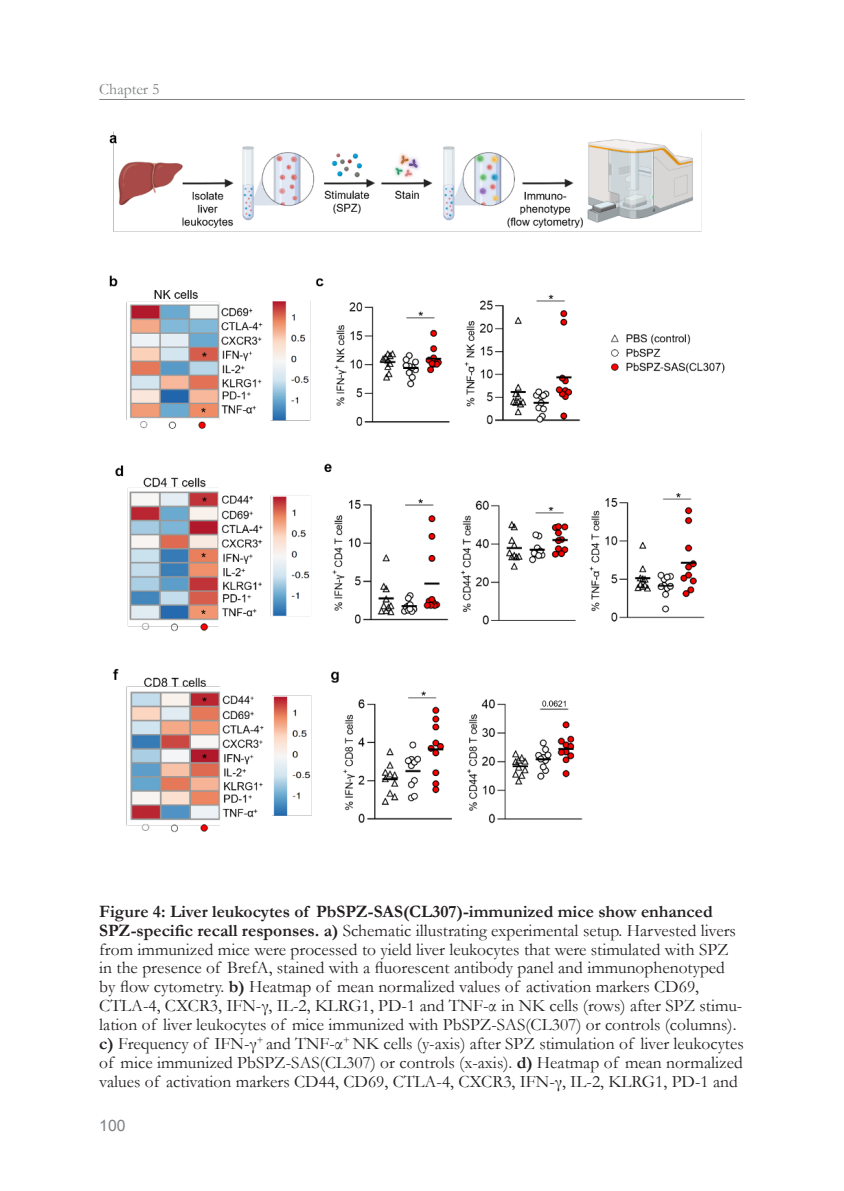
<style>
.page{position:relative;width:844px;height:1191px;background:#fff}
.page>*{position:absolute;margin:0;border:0;box-sizing:border-box;transform-origin:0 0}
.t1{font:17.5px/18.9px "Garamond";color:#231f20}
.t2{font:15.75px "Garamond";color:#7e8083}
.t3{font:15.75px "Arial";color:#7e8083}
.s1{font-weight:700}
</style>
<div class="page">
<hr style="left:99px;top:99px;width:645px;height:1px;background:#7e8083">
<img style="left:109px;top:131px;width:616px;height:702px">
<p class="t2" style="left:99px;top:79px;width:62px">Chapter 5</p>
<p class="t1" style="left:99px;top:901px;width:645px"><span class="s1">Figure 4: Liver leukocytes of PbSPZ-SAS(CL307)-immunized mice show enhanced SPZ-specific recall responses. a)</span> Schematic illustrating experimental setup. Harvested livers from immunized mice were processed to yield liver leukocytes that were stimulated with SPZ in the presence of BrefA, stained with a fluorescent antibody panel and immunophenotyped by flow cytometry. <span class="s1">b)</span> Heatmap of mean normalized values of activation markers CD69, CTLA-4, CXCR3, IFN-γ, IL-2, KLRG1, PD-1 and TNF-α in NK cells (rows) after SPZ stimu&shy;lation of liver leukocytes of mice immunized with PbSPZ-SAS(CL307) or controls (columns). <span class="s1">c)</span> Frequency of IFN-γ<sup>+</sup> and TNF-α<sup>+</sup> NK cells (y-axis) after SPZ stimulation of liver leukocytes of mice immunized PbSPZ-SAS(CL307) or controls (x-axis). <span class="s1">d)</span> Heatmap of mean normalized values of activation markers CD44, CD69, CTLA-4, CXCR3, IFN-γ, IL-2, KLRG1, PD-1 and</p>
<p class="t3" style="left:99px;top:1114px;width:28px">100</p>
</div>
